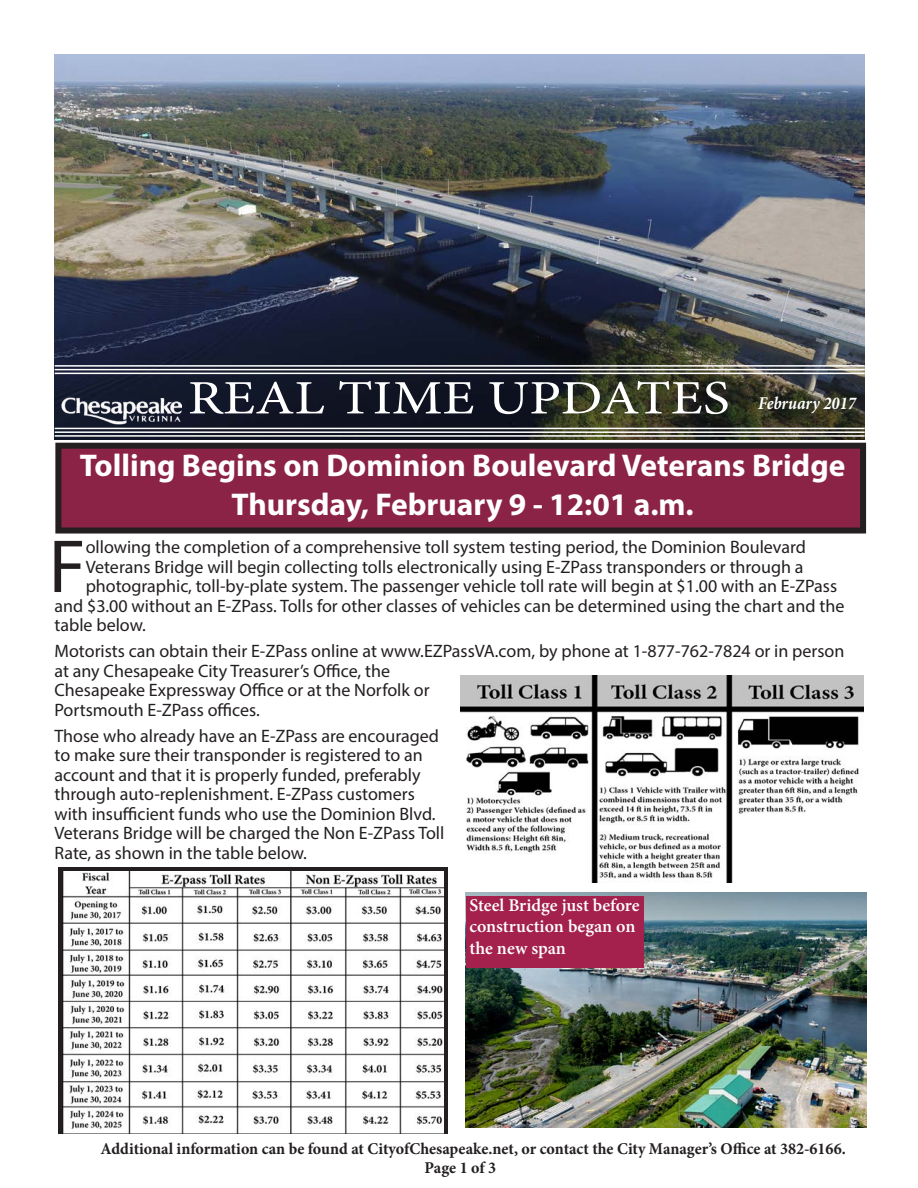
<style>
.page{position:relative;width:918px;height:1188px;background:#fff}
.page>*{position:absolute;margin:0;border:0;box-sizing:border-box;transform-origin:0 0}
.t1{font:75.9px "Myriad Pro";color:#231f20}
.t2{font:48px "Minion Pro";color:#fff;scale:1.18 1}
.t3{font:700 31.5px "Myriad Pro";color:#fff}
.t4{font:18px/19.5px "Myriad Pro";color:#231f20}
.t5{font:600 18px/21.6px "Minion Pro";color:#fff}
.t6{font:italic 700 18px "Minion Pro";color:#fff;scale:.91 1}
.t7{font:700 16.5px "Minion Pro";color:#231f20}
</style>
<div class="page">
<div style="left:58px;top:446px;width:805px;height:85px;background:#8b2346"></div>
<div style="left:55px;top:443px;width:811px;height:91px;border:6px solid #231f20"></div>
<img style="left:54px;top:54px;width:811px;height:386px">
<hr style="left:55px;top:365px;width:810px;height:2px;background:#fff">
<hr style="left:55px;top:369px;width:810px;height:1px;background:#fff">
<hr style="left:55px;top:373px;width:810px;height:1px;background:#fff">
<div style="left:59px;top:867px;width:389px;height:267px;background:#231f20"></div>
<img style="left:63px;top:872px;width:381px;height:262px">
<img style="left:461px;top:675px;width:403px;height:208px">
<img style="left:62px;top:397px;width:120px;height:27px">
<hr style="left:55px;top:428px;width:810px;height:1px;background:#fff">
<hr style="left:55px;top:431px;width:810px;height:2px;background:#fff">
<hr style="left:55px;top:435px;width:810px;height:2px;background:#fff">
<img style="left:466px;top:892px;width:400px;height:236px">
<div style="left:466px;top:896px;width:178px;height:71px;background:#a3214c"></div>
<p class="t2" style="left:188px;top:366px;width:461px">REAL TIME UPDATES</p>
<p class="t6" style="left:758px;top:391px;width:109px">February 2017</p>
<p class="t3" style="left:80px;top:445px;width:767px">Tolling Begins on Dominion Boulevard Veterans Bridge</p>
<p class="t3" style="left:231px;top:484px;width:464px">Thursday, February 9 - 12:01 a.m.</p>
<p class="t1" style="left:49px;top:520px;width:38px">F</p>
<p class="t4" style="left:86px;top:537px;width:722px">ollowing the completion of a comprehensive toll system testing period, the Dominion Boulevard</p>
<p class="t4" style="left:86px;top:556px;width:719px">Veterans Bridge will begin collecting tolls electronically using E-ZPass transponders or through a</p>
<p class="t4" style="left:86px;top:576px;width:753px">photographic, toll-by-plate system. The passenger vehicle toll rate will begin at $1.00 with an E-ZPass</p>
<p class="t4" style="left:55px;top:595px;width:791px">and $3.00 without an E-ZPass. Tolls for other classes of vehicles can be determined using the chart and the</p>
<p class="t4" style="left:55px;top:615px;width:93px">table below.</p>
<p class="t4" style="left:55px;top:641px;width:791px">Motorists can obtain their E-ZPass online at www.EZPassVA.com, by phone at 1-877-762-7824 or in person at any Chesapeake City Treasurer’s Office, the<br>Chesapeake Expressway Office or at the Norfolk or<br>Portsmouth E-ZPass offices.</p>
<p class="t4" style="left:55px;top:726px;width:391px">Those who already have an E-ZPass are encouraged to make sure their transponder is registered to an account and that it is properly funded, preferably through auto-replenishment. E-ZPass customers with insufficient funds who use the Dominion Blvd.<br>Veterans Bridge will be charged the Non E-ZPass Toll Rate, as shown in the table below.</p>
<p class="t5" style="left:470px;top:894px;width:172px">Steel Bridge just before construction began on the new span</p>
<p class="t7" style="left:101px;top:1137px;width:747px">Additional information can be found at CityofChesapeake.net, or contact the City Manager’s Office at 382-6166.</p>
<p class="t7" style="left:425px;top:1157px;width:73px">Page 1 of 3</p>
</div>
